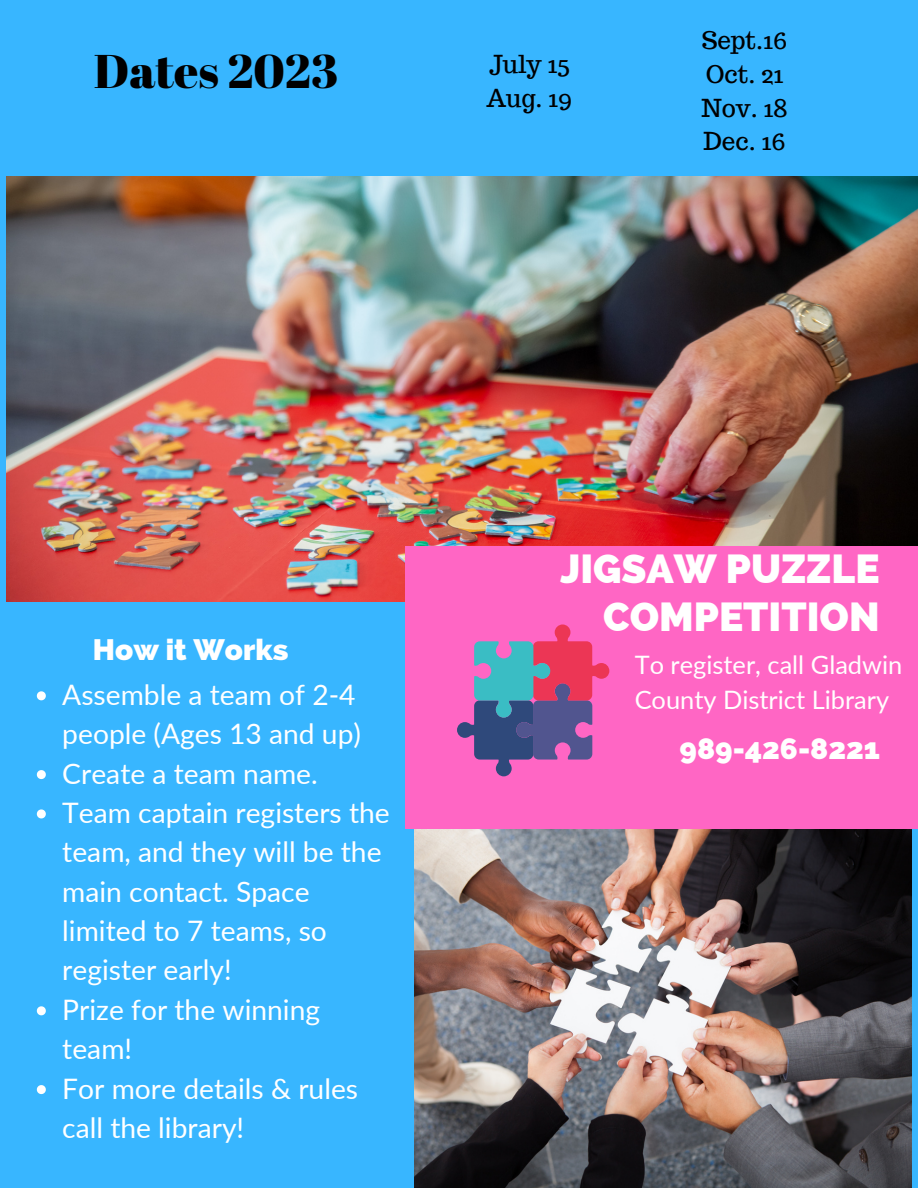
<style>
.page{position:relative;width:918px;height:1188px;background:#38b6ff}
.page>*{position:absolute;margin:0;border:0;box-sizing:border-box;transform-origin:0 0}
.t1{font:47.25px "Abril Fatface";color:#000}
.t2{font:800 40.5px/48.3px "Raleway";color:#fff;text-align:right}
.t3{font:800 29.7px "Raleway";color:#fff}
.t4{font:28.2px/39.3px "Lato";color:#fff}
.t5{font:25.35px/35px "Lato";color:#fff}
.t6{font:24.3px "Trocchi";color:#000}
</style>
<div class="page">
<img style="left:6px;top:176px;width:912px;height:426px">
<img style="left:414px;top:828px;width:498px;height:360px">
<div style="left:406px;top:546px;width:512px;height:282px;background:#ff66c4"></div>
<svg style="left:457px;top:624px;width:152px;height:152px"></svg>
<svg style="left:37px;top:691px;width:9px;height:9px"></svg>
<svg style="left:37px;top:770px;width:9px;height:9px"></svg>
<svg style="left:37px;top:809px;width:9px;height:9px"></svg>
<svg style="left:37px;top:1006px;width:9px;height:9px"></svg>
<svg style="left:37px;top:1085px;width:9px;height:9px"></svg>
<p class="t1" style="left:94px;top:38px;width:246px">Dates 2023</p>
<p class="t6" style="left:489px;top:48px;width:82px">July 15</p>
<p class="t6" style="left:486px;top:82px;width:88px">Aug. 19</p>
<p class="t6" style="left:702px;top:24px;width:87px">Sept.16</p>
<p class="t6" style="left:706px;top:58px;width:79px">Oct. 21</p>
<p class="t6" style="left:701px;top:92px;width:88px">Nov. 18</p>
<p class="t6" style="left:703px;top:126px;width:84px">Dec. 16</p>
<p class="t3" style="left:93px;top:632px;width:197px">How it Works</p>
<p class="t4" style="left:62px;top:674px;width:300px">Assemble a team of 2-4 people (Ages 13 and up)</p>
<p class="t4" style="left:62px;top:753px;width:257px">Create a team name.</p>
<p class="t4" style="left:62px;top:792px;width:329px">Team captain registers the team, and they will be the main contact. Space limited to 7 teams, so register early!</p>
<p class="t4" style="left:62px;top:989px;width:259px">Prize for the winning team!</p>
<p class="t4" style="left:62px;top:1068px;width:297px">For more details &amp; rules call the library!</p>
<p class="t2" style="left:560px;top:544px;width:321px">JIGSAW PUZZLE<br>COMPETITION</p>
<p class="t5" style="left:635px;top:647px;width:269px">To register, call Gladwin<br>County District Library</p>
<p class="t3" style="left:680px;top:731px;width:202px">989-426-8221</p>
</div>
